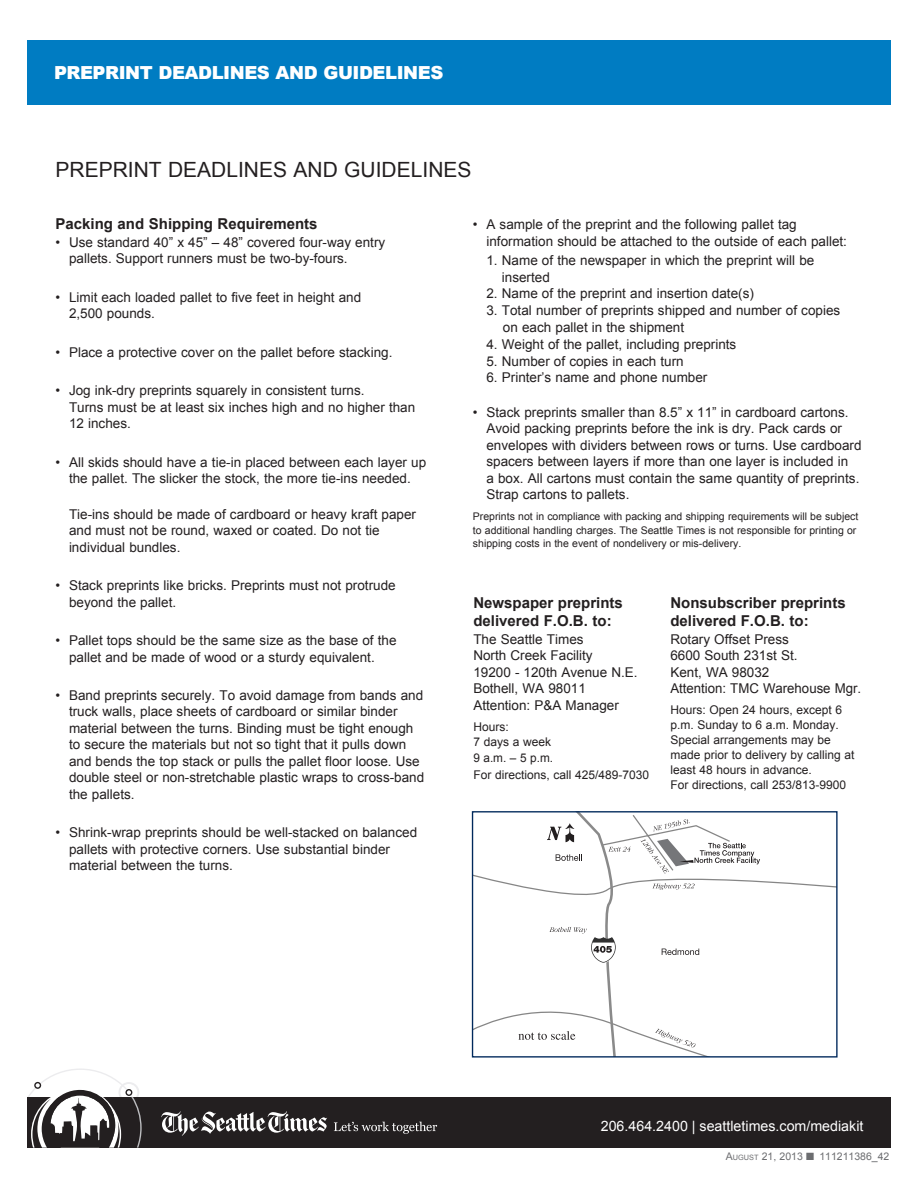
<style>
.page{position:relative;width:918px;height:1188px;background:#fff}
.page>*{position:absolute;margin:0;border:0;box-sizing:border-box;transform-origin:0 0}
.Content_Bar{font:21px "Arial";color:#231f20}
.Body_Fine_Print{font:900 18px "Arial";letter-spacing:-.025em;color:#fff}
.Body_Sub-Catagory_He{font:700 15px/18px "Arial";color:#231f20}
.t1{font:14.25px "Arial";color:#fff}
.Body_Bulleted{font:13.5px/16.5px "Arial";color:#231f20}
.Body{font:13.5px/16.5px "Arial";color:#231f20}
.Body_Fine_Print-2{font:13.5px/16.5px "Arial";color:#231f20}
.Body_Fine_Print-3{font:12px/15px "Arial";color:#231f20}
.Table_2_Italic_Discl{font:10.5px/13.5px "Arial";color:#231f20}
.t2{font:10.5px "Arial";color:#6c6d70}
.s1{font-style:inherit}
.s2{font-size:7.35px}
</style>
<div class="page">
<div style="left:27px;top:40px;width:864px;height:65px;background:#007cc2"></div>
<div style="left:27px;top:1097px;width:864px;height:51px;background:#231f20"></div>
<svg style="left:28px;top:1069px;width:114px;height:79px"></svg>
<svg style="left:334px;top:1122px;width:103px;height:12px"></svg>
<svg style="left:161px;top:1111px;width:166px;height:25px"></svg>
<svg style="left:474px;top:815px;width:362px;height:241px"></svg>
<svg style="left:662px;top:949px;width:37px;height:6px"></svg>
<svg style="left:652px;top:883px;width:43px;height:7px"></svg>
<svg style="left:653px;top:819px;width:37px;height:12px"></svg>
<svg style="left:655px;top:1029px;width:41px;height:19px"></svg>
<svg style="left:640px;top:839px;width:120px;height:34px"></svg>
<svg style="left:483px;top:813px;width:148px;height:243px"></svg>
<div style="left:472px;top:811px;width:366px;height:247px;border:1px solid #00295c"></div>
<p class="Body_Fine_Print" style="left:54px;top:60px;width:391px">PREPRINT DEADLINES AND GUIDELINES</p>
<p class="Content_Bar" style="left:56px;top:156px;width:418px">PREPRINT DEADLINES AND GUIDELINES</p>
<p class="Body_Sub-Catagory_He" style="left:56px;top:215px;width:264px">Packing and Shipping Requirements</p>
<p class="Body_Bulleted" style="left:69px;top:234px;width:318px;text-indent:-14px">• Use standard 40” x 45” – 48” covered four-way entry pallets. Support runners must be two-by-fours.</p>
<p class="Body_Bulleted" style="left:69px;top:289px;width:294px;text-indent:-14px">• Limit each loaded pallet to five feet in height and<br>2,500 pounds.</p>
<p class="Body_Bulleted" style="left:56px;top:344px;width:338px">• Place a protective cover on the pallet before stacking.</p>
<p class="Body_Bulleted" style="left:69px;top:382px;width:348px;text-indent:-14px">• Jog ink-dry preprints squarely in consistent turns.<br>Turns must be at least six inches high and no higher than<br>12 inches.</p>
<p class="Body_Bulleted" style="left:56px;top:454px;width:372px;text-align:center">• All skids should have a tie-in placed between each layer up the pallet. The slicker the stock, the more tie-ins needed.</p>
<p class="Body_Bulleted" style="left:69px;top:506px;width:349px">Tie-ins should be made of cardboard or heavy kraft paper and must not be round, waxed or coated. Do not tie individual bundles.</p>
<p class="Body_Bulleted" style="left:69px;top:577px;width:328px;text-indent:-14px">• Stack preprints like bricks. Preprints must not protrude beyond the pallet.</p>
<p class="Body_Bulleted" style="left:69px;top:632px;width:329px;text-indent:-14px">• Pallet tops should be the same size as the base of the pallet and be made of wood or a sturdy equivalent.</p>
<p class="Body_Bulleted" style="left:69px;top:687px;width:357px;text-indent:-14px">• Band preprints securely. To avoid damage from bands and truck walls, place sheets of cardboard or similar binder material between the turns. Binding must be tight enough to secure the materials but not so tight that it pulls down and bends the top stack or pulls the pallet floor loose. Use double steel or non-stretchable plastic wraps to cross-band the pallets.</p>
<p class="Body_Bulleted" style="left:69px;top:824px;width:350px;text-indent:-14px">• Shrink-wrap preprints should be well-stacked on balanced pallets with protective corners. Use substantial binder material between the turns.</p>
<p class="Body_Bulleted" style="left:486px;top:216px;width:362px;text-indent:-14px">• A sample of the preprint and the following pallet tag information should be attached to the outside of each pallet:</p>
<p class="Body" style="left:502px;top:252px;width:314px;text-indent:-15px">1. Name of the newspaper in which the preprint will be inserted</p>
<p class="Body" style="left:486px;top:286px;width:269px">2. Name of the preprint and insertion date(s)</p>
<p class="Body" style="left:503px;top:302px;width:339px;text-indent:-16px">3. Total number of preprints shipped and number of copies on each pallet in the shipment</p>
<p class="Body" style="left:486px;top:336px;width:251px">4. Weight of the pallet, including preprints</p>
<p class="Body" style="left:486px;top:353px;width:199px">5. Number of copies in each turn</p>
<p class="Body" style="left:486px;top:370px;width:222px">6. Printer’s name and phone number</p>
<p class="Body_Bulleted" style="left:486px;top:404px;width:377px;text-indent:-14px">• Stack preprints smaller than 8.5” x 11” in cardboard cartons.<br>Avoid packing preprints before the ink is dry. Pack cards or envelopes with dividers between rows or turns. Use cardboard spacers between layers if more than one layer is included in<br>a box. All cartons must contain the same quantity of preprints.<br>Strap cartons to pallets.</p>
<p class="Table_2_Italic_Discl" style="left:473px;top:510px;width:387px">Preprints not in compliance with packing and shipping requirements will be subject to additional handling charges. The Seattle Times is not responsible for printing or shipping costs in the event of nondelivery or mis-delivery.</p>
<p class="Body_Sub-Catagory_He" style="left:473px;top:594px;width:151px">Newspaper preprints delivered F.O.B. to:</p>
<p class="Body_Fine_Print-2" style="left:473px;top:631px;width:166px">The Seattle Times<br>North Creek Facility<br>19200 - 120th Avenue N.E.<br>Bothell, WA 98011<br>Attention: P&amp;A Manager</p>
<p class="Body_Fine_Print-3" style="left:473px;top:719px;width:37px">Hours:</p>
<p class="Body_Fine_Print-3" style="left:473px;top:734px;width:79px">7 days a week</p>
<p class="Body_Fine_Print-3" style="left:473px;top:750px;width:177px;line-height:16.5px">9 a.m. – 5 p.m.<br>For directions, call 425/489-7030</p>
<p class="Body_Sub-Catagory_He" style="left:670px;top:594px;width:177px">Nonsubscriber preprints delivered F.O.B. to:</p>
<p class="Body_Fine_Print-2" style="left:670px;top:631px;width:192px">Rotary Offset Press<br>6600 South 231st St.<br>Kent, WA 98032<br>Attention: TMC Warehouse Mgr.</p>
<p class="Body_Fine_Print-3" style="left:670px;top:702px;width:186px">Hours: Open 24 hours, except 6 p.m. Sunday to 6 a.m. Monday.<br>Special arrangements may be made prior to delivery by calling at least 48 hours in advance.<br>For directions, call 253/813-9900</p>
<p class="t1" style="left:601px;top:1117px;width:264px">206.464.2400 | seattletimes.com/mediakit</p>
<p class="t1" style="left:540px;top:1117px;width:322px">206.464.2400 | seattletimescompany.com/advertise</p>
<p class="t2" style="left:726px;top:1149px;width:165px"><span class="s1">A</span><span class="s2">UGUST</span> <span class="s1">21, 2013</span> ■ 111211386_42</p>
</div>
